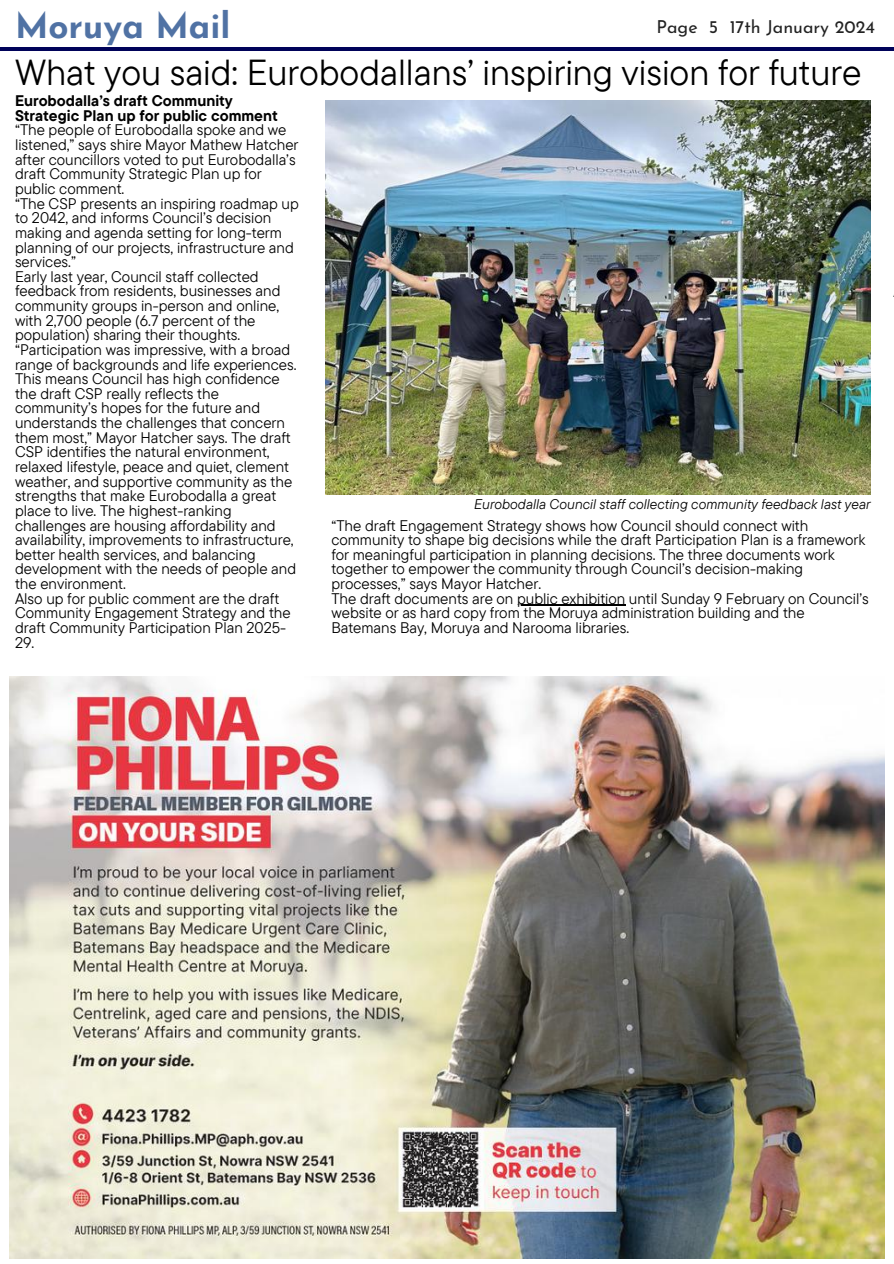
<style>
.page{position:relative;width:894px;height:1264px;background:#fff}
.page>*{position:absolute;margin:0;border:0;box-sizing:border-box;transform-origin:0 0}
.t1{font:36px "TT Commons Pro";color:#000}
.t2{font:700 35.25px "Josefin Sans";color:#5072a4}
.t3{font:17.85px "Josefin Sans";color:#222}
.t4{font:15.3px/14.7px "TT Commons Pro";color:#000}
.t5{font:700 15.3px/14.7px "TT Commons Pro";color:#000}
.t6{font:italic 13.95px "TT Commons Pro";color:#000}
</style>
<div class="page">
<hr style="left:0;top:48px;width:893px;height:2px;background:#000259">
<img style="left:9px;top:676px;width:874px;height:582px">
<img style="left:325px;top:100px;width:545px;height:394px">
<hr style="left:517px;top:605px;width:108px;height:1px;background:#000">
<h2 class="t2" style="left:15px;top:12px;width:217px">Moruya Mail</h2>
<p class="t3" style="left:656px;top:20px;width:220px">Page 5 17th January 2024</p>
<h1 class="t1" style="left:15px;top:48px;width:847px">What you said: Eurobodallans’ inspiring vision for future</h1>
<p class="t5" style="left:15px;top:93px;width:264px">Eurobodalla’s draft Community<br>Strategic Plan up for public comment</p>
<p class="t4" style="left:15px;top:122px;width:285px">“The people of Eurobodalla spoke and we listened,” says shire Mayor Mathew Hatcher after councillors voted to put Eurobodalla’s draft Community Strategic Plan up for public comment.<br>“The CSP presents an inspiring roadmap up to 2042, and informs Council’s decision making and agenda setting for long-term planning of our projects, infrastructure and services.”<br>Early last year, Council staff collected feedback from residents, businesses and community groups in-person and online, with 2,700 people (6.7 percent of the population) sharing their thoughts. “Participation was impressive, with a broad range of backgrounds and life experiences.<br>This means Council has high confidence the draft CSP really reflects the community’s hopes for the future and understands the challenges that concern them most,” Mayor Hatcher says. The draft CSP identifies the natural environment, relaxed lifestyle, peace and quiet, clement weather, and supportive community as the strengths that make Eurobodalla a great place to live. The highest-ranking challenges are housing affordability and availability, improvements to infrastructure, better health services, and balancing development with the needs of people and the environment.<br>Also up for public comment are the draft Community Engagement Strategy and the draft Community Participation Plan 2025- 29.</p>
<p class="t6" style="left:474px;top:494px;width:398px">Eurobodalla Council staff collecting community feedback last year</p>
<p class="t4" style="left:331px;top:517px;width:539px">“The draft Engagement Strategy shows how Council should connect with community to shape big decisions while the draft Participation Plan is a framework for meaningful participation in planning decisions. The three documents work together to empower the community through Council’s decision-making processes,” says Mayor Hatcher.<br>The draft documents are on public exhibition until Sunday 9 February on Council’s website or as hard copy from the Moruya administration building and the Batemans Bay, Moruya and Narooma libraries.</p>
</div>
